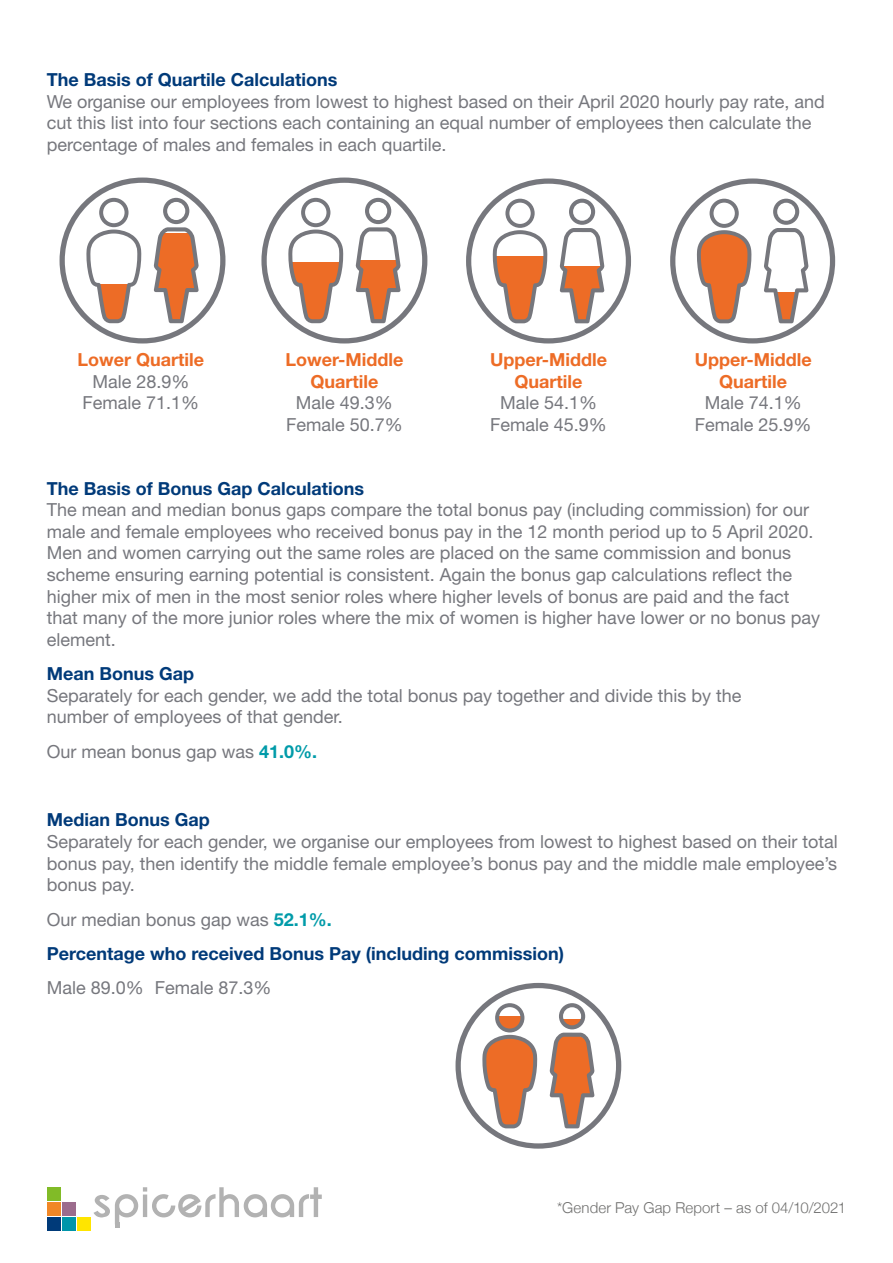
<style>
.page{position:relative;width:893px;height:1263px;background:#fff}
.page>*{position:absolute;margin:0;border:0;box-sizing:border-box;transform-origin:0 0}
.t1{font:18px/21.6px "Helvetica Neue LT Std";color:#76777d}
.t2{font:700 18px/21.6px "Helvetica Neue LT Std";color:#ed6c26;text-align:center}
.t3{font:700 18px "Helvetica Neue LT Std";color:#003a79}
.t4{font:300 15px "Helvetica Neue";letter-spacing:.01em;color:#70706f}
.s1{font-weight:700;color:#003a79}
.s2{font-weight:700;color:#ed6c26}
.s3{font-weight:400;color:#76777d}
.s4{font-weight:700;color:#009ba9}
</style>
<div class="page">
<svg style="left:60px;top:178px;width:165px;height:165px"></svg>
<svg style="left:261px;top:178px;width:166px;height:165px"></svg>
<svg style="left:466px;top:178px;width:165px;height:165px"></svg>
<svg style="left:670px;top:178px;width:165px;height:165px"></svg>
<svg style="left:455px;top:983px;width:166px;height:166px"></svg>
<svg style="left:93px;top:1187px;width:229px;height:41px"></svg>
<div style="left:47px;top:1217px;width:14px;height:14px;background:#003a79"></div>
<div style="left:62px;top:1217px;width:14px;height:14px;background:#0095aa"></div>
<div style="left:77px;top:1217px;width:14px;height:14px;background:#ffe500"></div>
<div style="left:47px;top:1202px;width:14px;height:14px;background:#f18726"></div>
<div style="left:62px;top:1202px;width:14px;height:14px;background:#9c6c8d"></div>
<div style="left:47px;top:1186px;width:14px;height:14px;background:#81bb27"></div>
<p class="t1" style="left:47px;top:69px;width:779px"><span class="s1">The Basis of Quartile Calculations<br></span>We organise our employees from lowest to highest based on their April 2020 hourly pay rate, and cut this list into four sections each containing an equal number of employees then calculate the percentage of males and females in each quartile.</p>
<p class="t1" style="left:78px;top:349px;width:128px;text-align:center"><span class="s2">Lower Quartile<br></span>Male 28.9%<br>Female 71.1%</p>
<p class="t2" style="left:285px;top:348px;width:119px">Lower-Middle<br>Quartile<br><span class="s3">Male 49.3%<br>Female 50.7%</span></p>
<p class="t2" style="left:490px;top:348px;width:118px">Upper-Middle<br>Quartile<br><span class="s3">Male 54.1%<br>Female 45.9%</span></p>
<p class="t2" style="left:695px;top:348px;width:118px">Upper-Middle<br>Quartile<br><span class="s3">Male 74.1%<br>Female 25.9%</span></p>
<p class="t1" style="left:47px;top:477px;width:775px"><span class="s1">The Basis of Bonus Gap Calculations<br></span>The mean and median bonus gaps compare the total bonus pay (including commission) for our male and female employees who received bonus pay in the 12 month period up to 5 April 2020.<br>Men and women carrying out the same roles are placed on the same commission and bonus scheme ensuring earning potential is consistent. Again the bonus gap calculations reflect the higher mix of men in the most senior roles where higher levels of bonus are paid and the fact that many of the more junior roles where the mix of women is higher have lower or no bonus pay element.</p>
<p class="t1" style="left:47px;top:663px;width:696px"><span class="s1">Mean Bonus Gap<br></span>Separately for each gender, we add the total bonus pay together and divide this by the number of employees of that gender.</p>
<p class="t1" style="left:47px;top:740px;width:272px">Our mean bonus gap was <span class="s4">41.0%.</span></p>
<p class="t1" style="left:47px;top:809px;width:792px"><span class="s1">Median Bonus Gap<br></span>Separately for each gender, we organise our employees from lowest to highest based on their total bonus pay, then identify the middle female employee’s bonus pay and the middle male employee’s bonus pay.</p>
<p class="t1" style="left:47px;top:908px;width:287px">Our median bonus gap was <span class="s4">52.1%.</span></p>
<p class="t3" style="left:47px;top:942px;width:519px">Percentage who received Bonus Pay (including commission)</p>
<p class="t1" style="left:47px;top:977px;width:226px">Male 89.0% Female 87.3%</p>
<p class="t4" style="left:557px;top:1196px;width:291px">*Gender Pay Gap Report – as of 04/10/2021</p>
</div>
